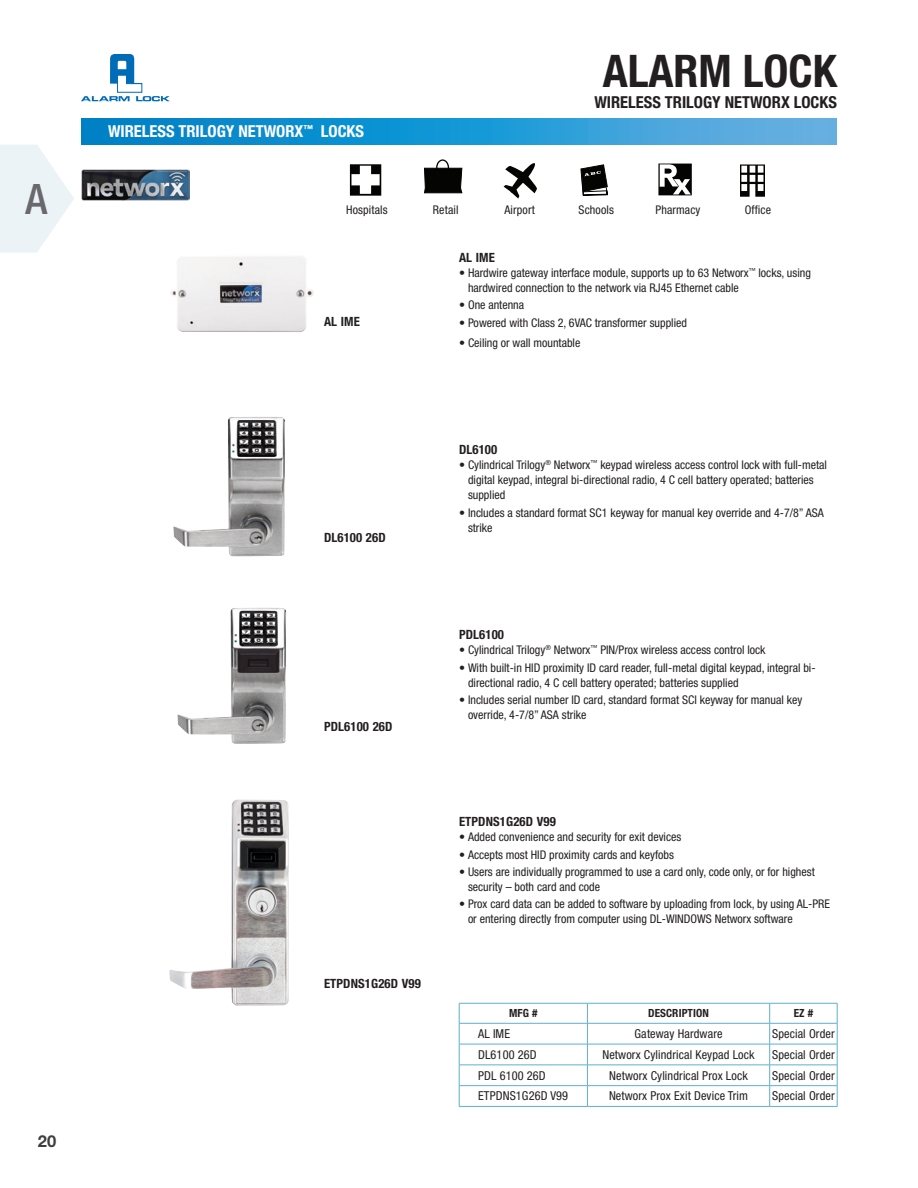
<style>
.page{position:relative;width:918px;height:1188px;background:#fff}
.page>*{position:absolute;margin:0;border:0;box-sizing:border-box;transform-origin:0 0}
.t1{font:700 condensed 45px "Helvetica Neue LT Std";color:#231f20}
.t2{font:500 condensed 42px "Helvetica Neue LT Std";color:#69696c}
.t3{font:700 condensed 16.5px "Helvetica Neue LT Std";color:#fff}
.t4{font:700 condensed 16.5px "Helvetica Neue LT Std";color:#231f20}
.t5{font:700 16.5px "Helvetica Neue LT Std";color:#3e3e3f}
.t6{font:700 condensed 12.75px "Helvetica Neue LT Std";letter-spacing:.01em;color:#231f20}
.t7{font:condensed 12.3px "Helvetica Neue LT Std";letter-spacing:.01em;color:#231f20}
.t8{font:condensed 12px/15px "Helvetica Neue LT Std";color:#231f20}
.t9{font:700 condensed 11.25px "Helvetica Neue LT Std";letter-spacing:.01em;color:#231f20}
</style>
<div class="page">
<svg style="left:81px;top:54px;width:89px;height:47px"></svg>
<svg style="left:81px;top:119px;width:756px;height:16px;background:#2598d4"></svg>
<hr style="left:459px;top:1065px;width:128px;height:1px;background:#5fb0cc">
<hr style="left:587px;top:1065px;width:183px;height:1px;background:#5fb0cc">
<hr style="left:770px;top:1065px;width:67px;height:1px;background:#5fb0cc">
<hr style="left:459px;top:1085px;width:128px;height:1px;background:#5fb0cc">
<svg style="left:459px;top:1053px;width:1px;height:53px"></svg>
<hr style="left:587px;top:1085px;width:183px;height:1px;background:#5fb0cc">
<svg style="left:587px;top:1053px;width:1px;height:53px"></svg>
<hr style="left:770px;top:1085px;width:67px;height:1px;background:#5fb0cc">
<svg style="left:769px;top:1053px;width:1px;height:53px"></svg>
<svg style="left:837px;top:1053px;width:1px;height:53px"></svg>
<hr style="left:459px;top:1106px;width:128px;height:1px;background:#5fb0cc">
<hr style="left:587px;top:1106px;width:183px;height:1px;background:#5fb0cc">
<hr style="left:770px;top:1106px;width:67px;height:1px;background:#5fb0cc">
<img style="left:0;top:135px;width:838px;height:918px">
<h2 class="t2" style="left:26px;top:174px;width:23px">A</h2>
<h3 class="t5" style="left:38px;top:1131px;width:20px">20</h3>
<h3 class="t3" style="left:108px;top:121px;width:258px">WIRELESS TRILOGY NETWORX<sup>™</sup> LOCKS</h3>
<h1 class="t1" style="left:603px;top:43px;width:236px">ALARM LOCK</h1>
<h3 class="t4" style="left:594px;top:92px;width:244px">WIRELESS TRILOGY NETWORX LOCKS</h3>
<p class="t8" style="left:346px;top:202px;width:43px">Hospitals</p>
<p class="t8" style="left:433px;top:202px;width:27px">Retail</p>
<p class="t8" style="left:505px;top:202px;width:32px">Airport</p>
<p class="t8" style="left:579px;top:202px;width:37px">Schools</p>
<p class="t8" style="left:655px;top:202px;width:46px">Pharmacy</p>
<p class="t8" style="left:745px;top:202px;width:28px">Office</p>
<p class="t6" style="left:324px;top:314px;width:24px">AL IME</p>
<p class="t6" style="left:459px;top:250px;width:24px">AL IME</p>
<p class="t8" style="left:468px;top:265px;width:344px;text-indent:-9px">• Hardwire gateway interface module, supports up to 63 Networx<sup>™</sup> locks, using hardwired connection to the network via RJ45 Ethernet cable</p>
<p class="t8" style="left:459px;top:297px;width:67px">• One antenna</p>
<p class="t8" style="left:459px;top:315px;width:230px">• Powered with Class 2, 6VAC transformer supplied</p>
<p class="t8" style="left:459px;top:335px;width:123px">• Ceiling or wall mountable</p>
<p class="t6" style="left:324px;top:530px;width:62px">DL6100 26D</p>
<p class="t6" style="left:324px;top:719px;width:69px">PDL6100 26D</p>
<p class="t6" style="left:324px;top:976px;width:98px">ETPDNS1G26D V99</p>
<p class="t6" style="left:459px;top:442px;width:40px">DL6100</p>
<p class="t8" style="left:468px;top:458px;width:361px;text-indent:-9px">• Cylindrical Trilogy<sup>®</sup> Networx<sup>™</sup> keypad wireless access control lock with full-metal digital keypad, integral bi-directional radio, 4 C cell battery operated; batteries supplied</p>
<p class="t8" style="left:468px;top:505px;width:357px;text-indent:-9px">• Includes a standard format SC1 keyway for manual key override and 4-7/8” ASA strike</p>
<p class="t6" style="left:459px;top:627px;width:47px">PDL6100</p>
<p class="t8" style="left:459px;top:642px;width:308px">• Cylindrical Trilogy<sup>®</sup> Networx<sup>™</sup> PIN/Prox wireless access control lock</p>
<p class="t8" style="left:468px;top:660px;width:349px;text-indent:-9px">• With built-in HID proximity ID card reader, full-metal digital keypad, integral bi&shy;directional radio, 4 C cell battery operated; batteries supplied</p>
<p class="t8" style="left:468px;top:692px;width:336px;text-indent:-9px">• Includes serial number ID card, standard format SCI keyway for manual key override, 4-7/8” ASA strike</p>
<p class="t6" style="left:459px;top:814px;width:98px">ETPDNS1G26D V99</p>
<p class="t8" style="left:459px;top:829px;width:224px">• Added convenience and security for exit devices</p>
<p class="t8" style="left:459px;top:847px;width:217px">• Accepts most HID proximity cards and keyfobs</p>
<p class="t8" style="left:468px;top:864px;width:348px;text-indent:-9px">• Users are individually programmed to use a card only, code only, or for highest security – both card and code</p>
<p class="t8" style="left:468px;top:897px;width:364px;text-indent:-9px">• Prox card data can be added to software by uploading from lock, by using AL-PRE or entering directly from computer using DL-WINDOWS Networx software</p>
<p class="t9" style="left:509px;top:1006px;width:30px">MF G #</p>
<p class="t9" style="left:648px;top:1006px;width:62px">DESCRIPTION</p>
<p class="t9" style="left:794px;top:1006px;width:21px">EZ #</p>
<p class="t7" style="left:478px;top:1027px;width:34px">AL IME</p>
<p class="t7" style="left:635px;top:1027px;width:89px">Gateway Hardware</p>
<p class="t7" style="left:772px;top:1027px;width:64px">Special Order</p>
<p class="t7" style="left:478px;top:1047px;width:60px">DL6100 26D</p>
<p class="t7" style="left:602px;top:1047px;width:154px">Networx Cylindrical Keypad Lock</p>
<p class="t7" style="left:772px;top:1047px;width:64px">Special Order</p>
<p class="t7" style="left:478px;top:1068px;width:69px">PDL 6100 26D</p>
<p class="t7" style="left:609px;top:1068px;width:140px">Networx Cylindrical Prox Lock</p>
<p class="t7" style="left:772px;top:1068px;width:64px">Special Order</p>
<p class="t7" style="left:478px;top:1089px;width:91px">ETPDNS1G26D V99</p>
<p class="t7" style="left:609px;top:1089px;width:141px">Networx Prox Exit Device Trim</p>
<p class="t7" style="left:772px;top:1089px;width:64px">Special Order</p>
</div>
